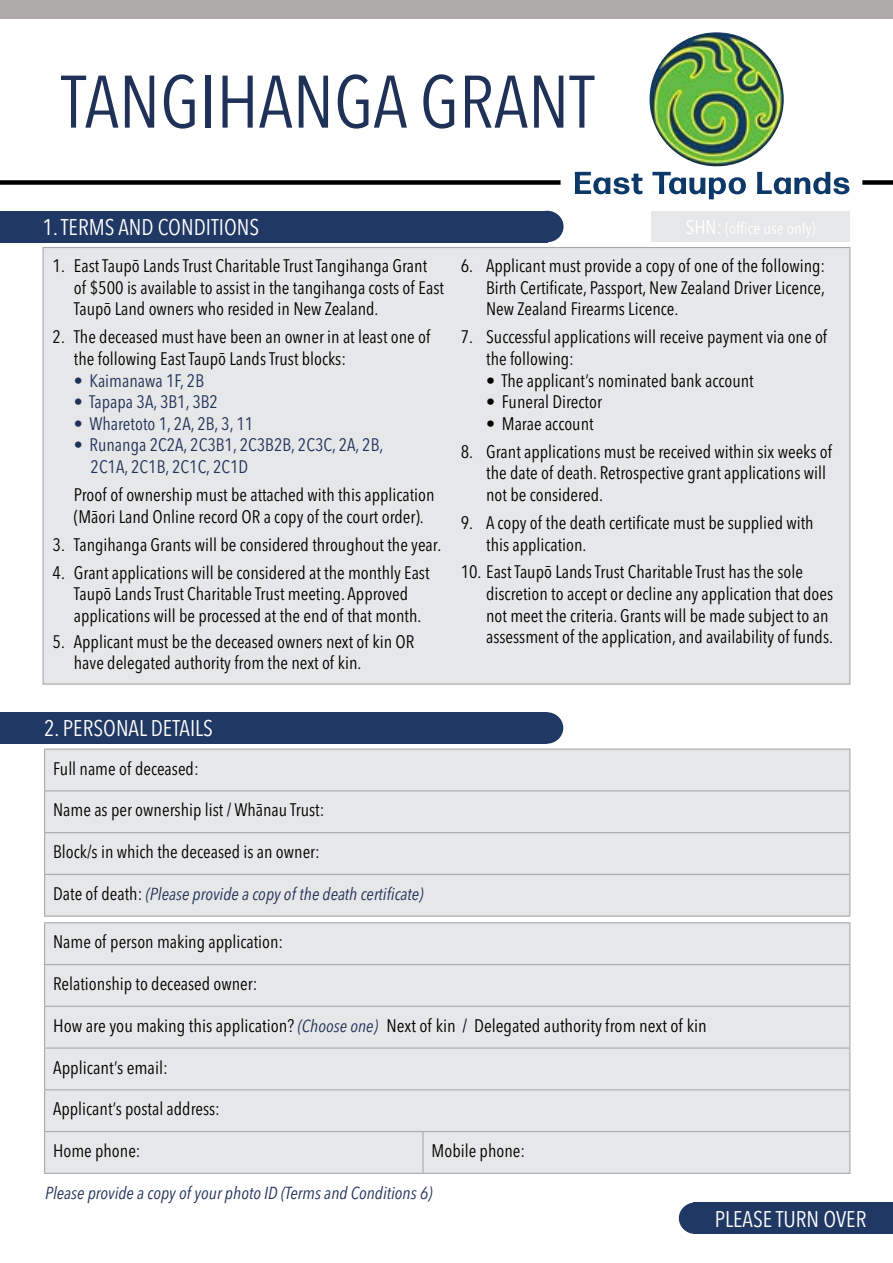
<style>
.page{position:relative;width:893px;height:1263px;background:#fff}
.page>*{position:absolute;margin:0;border:0;box-sizing:border-box;transform-origin:0 0}
.t1{font:condensed 73.5px "Avenir Next LT Pro";color:#203158}
.t2{font:condensed 22.5px "Avenir Next LT Pro";color:#fff}
.t3{font:condensed 18px/21.6px "Avenir Next LT Pro";color:#000}
.t4{font:condensed 18px/21.6px "Avenir Next LT Pro";color:#203158}
.t5{font:italic condensed 17.25px "Avenir Next LT Pro";color:#203158}
.s1{font-style:italic}
.s2{font-style:normal;font-size:18px;color:#000}
.s3{font-style:italic;font-size:17.25px;color:#203158}
</style>
<div class="page">
<div style="left:0;top:712px;width:547px;height:32px;background:#203864"></div>
<div style="left:530px;top:712px;width:33px;height:32px;background:#203864;border-radius:50%"></div>
<div style="left:0;top:211px;width:547px;height:31px;background:#203864"></div>
<div style="left:531px;top:211px;width:33px;height:31px;background:#203864;border-radius:50%"></div>
<div style="left:43px;top:247px;width:807px;height:438px;background:#e6e7e8;border:1px solid #a7a9ac"></div>
<div style="left:0;top:0;width:893px;height:19px;background:#afabab"></div>
<div style="left:694px;top:1202px;width:199px;height:32px;background:#203864"></div>
<div style="left:679px;top:1202px;width:33px;height:32px;background:#203864;border-radius:50%"></div>
<div style="left:0;top:180px;width:561px;height:5px;background:#000"></div>
<div style="left:862px;top:180px;width:31px;height:5px;background:#000"></div>
<div style="left:45px;top:750px;width:804px;height:165px;background:#e6e7e8"></div>
<hr style="left:44px;top:748px;width:806px;height:2px;background:#a7a9ac">
<hr style="left:44px;top:750px;width:1px;height:40px;background:#a7a9ac">
<hr style="left:849px;top:750px;width:1px;height:40px;background:#a7a9ac">
<hr style="left:44px;top:790px;width:806px;height:1px;background:#a7a9ac">
<hr style="left:44px;top:791px;width:1px;height:41px;background:#a7a9ac">
<hr style="left:849px;top:791px;width:1px;height:41px;background:#a7a9ac">
<hr style="left:44px;top:832px;width:806px;height:1px;background:#a7a9ac">
<hr style="left:44px;top:833px;width:1px;height:41px;background:#a7a9ac">
<hr style="left:849px;top:833px;width:1px;height:41px;background:#a7a9ac">
<hr style="left:44px;top:874px;width:806px;height:1px;background:#a7a9ac">
<hr style="left:44px;top:875px;width:1px;height:40px;background:#a7a9ac">
<hr style="left:849px;top:875px;width:1px;height:40px;background:#a7a9ac">
<hr style="left:44px;top:915px;width:806px;height:2px;background:#a7a9ac">
<div style="left:652px;top:212px;width:198px;height:30px;background:#e6e7e8"></div>
<svg style="left:575px;top:172px;width:274px;height:27px"></svg>
<img style="left:650px;top:32px;width:134px;height:134px;border-radius:67px">
<div style="left:45px;top:923px;width:804px;height:250px;background:#e6e7e8"></div>
<hr style="left:44px;top:922px;width:379px;height:1px;background:#a7a9ac">
<hr style="left:44px;top:923px;width:1px;height:41px;background:#a7a9ac">
<hr style="left:423px;top:922px;width:427px;height:1px;background:#a7a9ac">
<hr style="left:849px;top:923px;width:1px;height:41px;background:#a7a9ac">
<hr style="left:44px;top:964px;width:379px;height:1px;background:#a7a9ac">
<hr style="left:44px;top:965px;width:1px;height:41px;background:#a7a9ac">
<hr style="left:423px;top:964px;width:427px;height:1px;background:#a7a9ac">
<hr style="left:849px;top:965px;width:1px;height:41px;background:#a7a9ac">
<hr style="left:44px;top:1006px;width:379px;height:1px;background:#a7a9ac">
<hr style="left:44px;top:1007px;width:1px;height:40px;background:#a7a9ac">
<hr style="left:423px;top:1006px;width:427px;height:1px;background:#a7a9ac">
<hr style="left:849px;top:1007px;width:1px;height:40px;background:#a7a9ac">
<hr style="left:44px;top:1047px;width:379px;height:1px;background:#a7a9ac">
<hr style="left:44px;top:1048px;width:1px;height:41px;background:#a7a9ac">
<hr style="left:423px;top:1047px;width:427px;height:1px;background:#a7a9ac">
<hr style="left:849px;top:1048px;width:1px;height:41px;background:#a7a9ac">
<hr style="left:44px;top:1089px;width:379px;height:1px;background:#a7a9ac">
<hr style="left:44px;top:1090px;width:1px;height:41px;background:#a7a9ac">
<hr style="left:423px;top:1089px;width:427px;height:1px;background:#a7a9ac">
<hr style="left:849px;top:1090px;width:1px;height:41px;background:#a7a9ac">
<hr style="left:44px;top:1131px;width:379px;height:1px;background:#a7a9ac">
<hr style="left:44px;top:1132px;width:1px;height:41px;background:#a7a9ac">
<hr style="left:423px;top:1131px;width:427px;height:1px;background:#a7a9ac">
<hr style="left:422px;top:1132px;width:2px;height:41px;background:#a7a9ac">
<hr style="left:849px;top:1132px;width:1px;height:41px;background:#a7a9ac">
<hr style="left:44px;top:1173px;width:379px;height:1px;background:#a7a9ac">
<hr style="left:423px;top:1173px;width:427px;height:1px;background:#a7a9ac">
<h1 class="t1" style="left:61px;top:58px;width:535px">TANGIHANGA GRANT</h1>
<p class="t2" style="left:43px;top:213px;width:218px">1. TERMS AND CONDITIONS</p>
<p class="t3" style="left:74px;top:255px;width:372px;text-indent:-21px">1. East Taupō Lands Trust Charitable Trust Tangihanga Grant<br>of $500 is available to assist in the tangihanga costs of East<br>Taupō Land owners who resided in New Zealand.</p>
<p class="t3" style="left:74px;top:326px;width:358px;text-indent:-21px">2. The deceased must have been an owner in at least one of the following East Taupō Lands Trust blocks:</p>
<p class="t4" style="left:74px;top:369px;width:132px">• Kaimanawa 1F, 2B</p>
<p class="t4" style="left:74px;top:391px;width:146px">• Tapapa 3A, 3B1, 3B2</p>
<p class="t4" style="left:74px;top:413px;width:181px">• Wharetoto 1, 2A, 2B, 3, 11</p>
<p class="t4" style="left:91px;top:434px;width:294px;text-indent:-17px">• Runanga 2C2A, 2C3B1, 2C3B2B, 2C3C, 2A, 2B,<br>2C1A, 2C1B, 2C1C, 2C1D</p>
<p class="t3" style="left:74px;top:484px;width:362px">Proof of ownership must be attached with this application (Māori Land Online record OR a copy of the court order).</p>
<p class="t3" style="left:53px;top:533px;width:390px">3. Tangihanga Grants will be considered throughout the year.</p>
<p class="t3" style="left:74px;top:561px;width:357px;text-indent:-21px">4. Grant applications will be considered at the monthly East<br>Taupō Lands Trust Charitable Trust meeting. Approved applications will be processed at the end of that month.</p>
<p class="t3" style="left:74px;top:630px;width:342px;text-indent:-21px">5. Applicant must be the deceased owners next of kin OR have delegated authority from the next of kin.</p>
<p class="t3" style="left:486px;top:255px;width:341px;text-align:justify;text-indent:-26px">6. Applicant must provide a copy of one of the following:<br>Birth Certificate, Passport, New Zealand Driver Licence, New Zealand Firearms Licence.</p>
<p class="t3" style="left:486px;top:326px;width:342px;text-indent:-26px">7. Successful applications will receive payment via one of the following:</p>
<p class="t3" style="left:486px;top:369px;width:269px">• The applicant’s nominated bank account</p>
<p class="t3" style="left:486px;top:391px;width:117px"><span class="s1">•</span> Funeral Director</p>
<p class="t3" style="left:486px;top:413px;width:109px"><span class="s1">•</span> Marae account</p>
<p class="t3" style="left:486px;top:440px;width:347px;text-indent:-26px">8. Grant applications must be received within six weeks of the date of death. Retrospective grant applications will not be considered.</p>
<p class="t3" style="left:486px;top:512px;width:329px;text-indent:-26px">9. A copy of the death certificate must be supplied with this application.</p>
<p class="t3" style="left:486px;top:561px;width:348px;text-indent:-26px">10. East Taupō Lands Trust Charitable Trust has the sole discretion to accept or decline any application that does not meet the criteria. Grants will be made subject to an assessment of the application, and availability of funds.</p>
<p class="t2" style="left:44px;top:715px;width:171px">2. PERSONAL DETAILS</p>
<p class="t3" style="left:53px;top:757px;width:147px">Full name of deceased:</p>
<p class="t3" style="left:53px;top:799px;width:273px">Name as per ownership list / Whānau Trust:</p>
<p class="t3" style="left:53px;top:841px;width:268px">Block/s in which the deceased is an owner:</p>
<p class="t5" style="left:53px;top:883px;width:372px"><span class="s2">Date of death:</span> (Please provide a copy of the death certificate)</p>
<p class="t3" style="left:53px;top:931px;width:232px">Name of person making application:</p>
<p class="t3" style="left:53px;top:973px;width:206px">Relationship to deceased owner:</p>
<p class="t3" style="left:53px;top:1015px;width:655px">How are you making this application? <span class="s3">(Choose one)</span> Next of kin / Delegated authority from next of kin</p>
<p class="t3" style="left:53px;top:1056px;width:116px">Applicant’s email:</p>
<p class="t3" style="left:53px;top:1098px;width:168px">Applicant’s postal address:</p>
<p class="t3" style="left:53px;top:1140px;width:89px">Home phone:</p>
<p class="t3" style="left:432px;top:1140px;width:95px">Mobile phone:</p>
<p class="t5" style="left:45px;top:1182px;width:389px">Please provide a copy of your photo ID (Terms and Conditions 6)</p>
<p class="t2" style="left:715px;top:1205px;width:153px">PLEASE TURN OVER</p>
</div>
